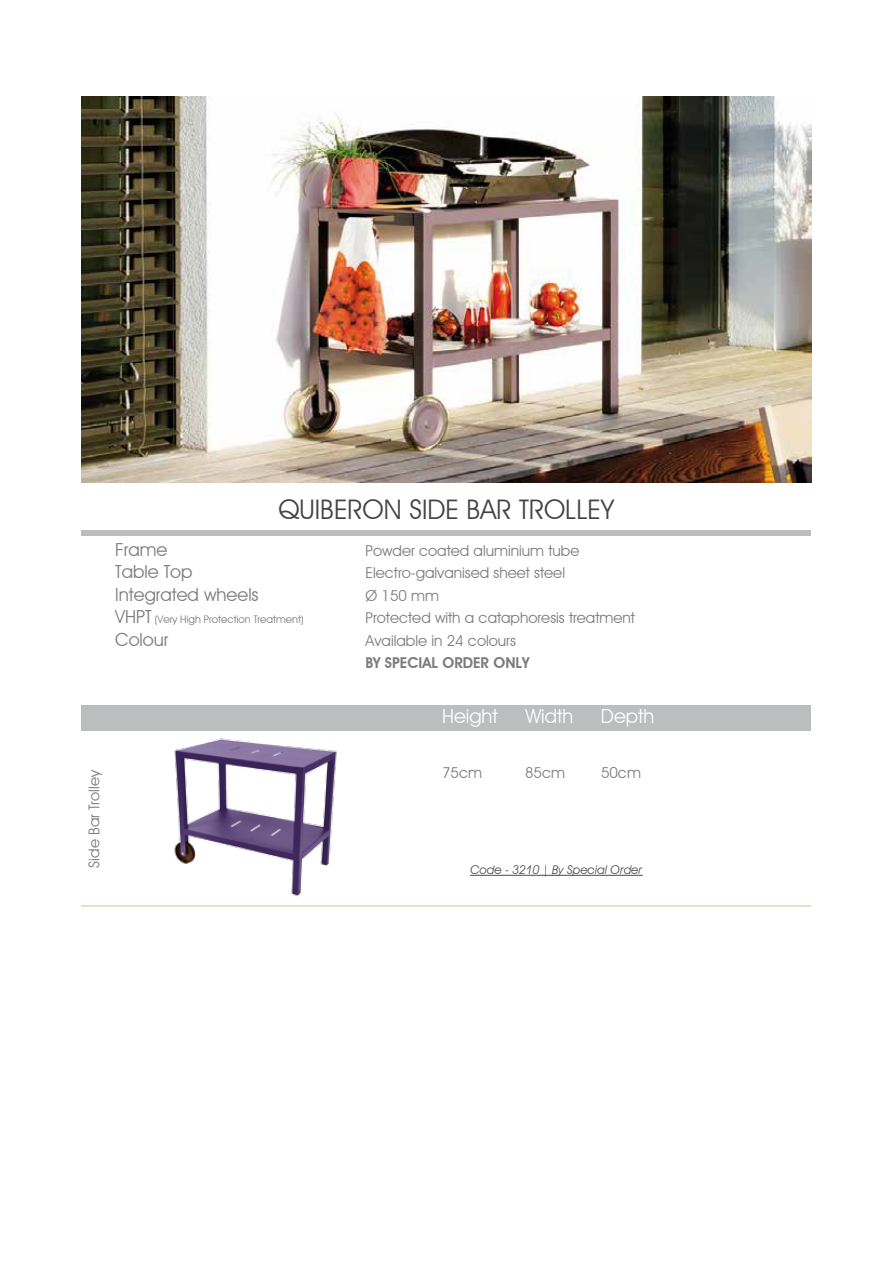
<style>
.page{position:relative;width:893px;height:1263px;background:#fff}
.page>*{position:absolute;margin:0;border:0;box-sizing:border-box;transform-origin:0 0}
.t1{font:27px "Avant Garde IT Cby BT";color:#464242}
.t2{font:19.5px "Avant Garde IT Cby BT";color:#fff}
.t3{font:18px/22.5px "Avant Garde IT Cby BT";color:#7b7c7e}
.t4{font:15px/22.5px "Avant Garde IT Cby BT";color:#7b7c7e}
.t5{font:600 15px "Avant Garde IT Cby BT";color:#7b7c7e}
.t6{font:italic 12px "Avant Garde IT Cby BT";color:#4b4b4d}
.t7{font:10.5px "Avant Garde IT Cby BT";color:#7b7c7e}
.s1{font-size:18px}
</style>
<div class="page">
<img style="left:174px;top:738px;width:163px;height:158px">
<img style="left:82px;top:96px;width:729px;height:386px">
<div style="left:82px;top:530px;width:729px;height:6px;background:#bbbdbe"></div>
<div style="left:82px;top:705px;width:729px;height:25px;background:#bbbdbe"></div>
<hr style="left:82px;top:905px;width:729px;height:2px;background:#e5e0ca">
<hr style="left:471px;top:875px;width:81px;height:1px;background:#4b4b4d">
<hr style="left:552px;top:875px;width:90px;height:1px;background:#4b4b4d">
<h1 class="t1" style="left:278px;top:493px;width:337px">QUIBERON SIDE BAR TROLLEY</h1>
<p class="t3" style="left:115px;top:538px;width:145px">Frame<br>Table Top<br>Integrated wheels</p>
<p class="t7" style="left:115px;top:613px;width:190px"><span class="s1">VHPT</span> (Very High Protection Treatment)</p>
<p class="t3" style="left:115px;top:628px;width:55px">Colour</p>
<p class="t4" style="left:365px;top:539px;width:271px">Powder coated aluminium tube<br>Electro-galvanised sheet steel<br>Ø 150 mm<br>Protected with a cataphoresis treatment<br>Available in 24 colours</p>
<p class="t5" style="left:365px;top:654px;width:166px">BY SPECIAL ORDER ONLY</p>
<p class="t4" style="left:83px;top:867px;width:99px;rotate:-90deg">Side Bar Trolley</p>
<h2 class="t2" style="left:442px;top:705px;width:57px">Height</h2>
<h2 class="t2" style="left:525px;top:705px;width:49px">Width</h2>
<h2 class="t2" style="left:601px;top:705px;width:55px">Depth</h2>
<p class="t4" style="left:442px;top:761px;width:41px">75cm</p>
<p class="t4" style="left:525px;top:761px;width:42px">85cm</p>
<p class="t4" style="left:601px;top:761px;width:41px">50cm</p>
<p class="t6" style="left:471px;top:863px;width:173px">Code - 3210 | By Special Order</p>
</div>
